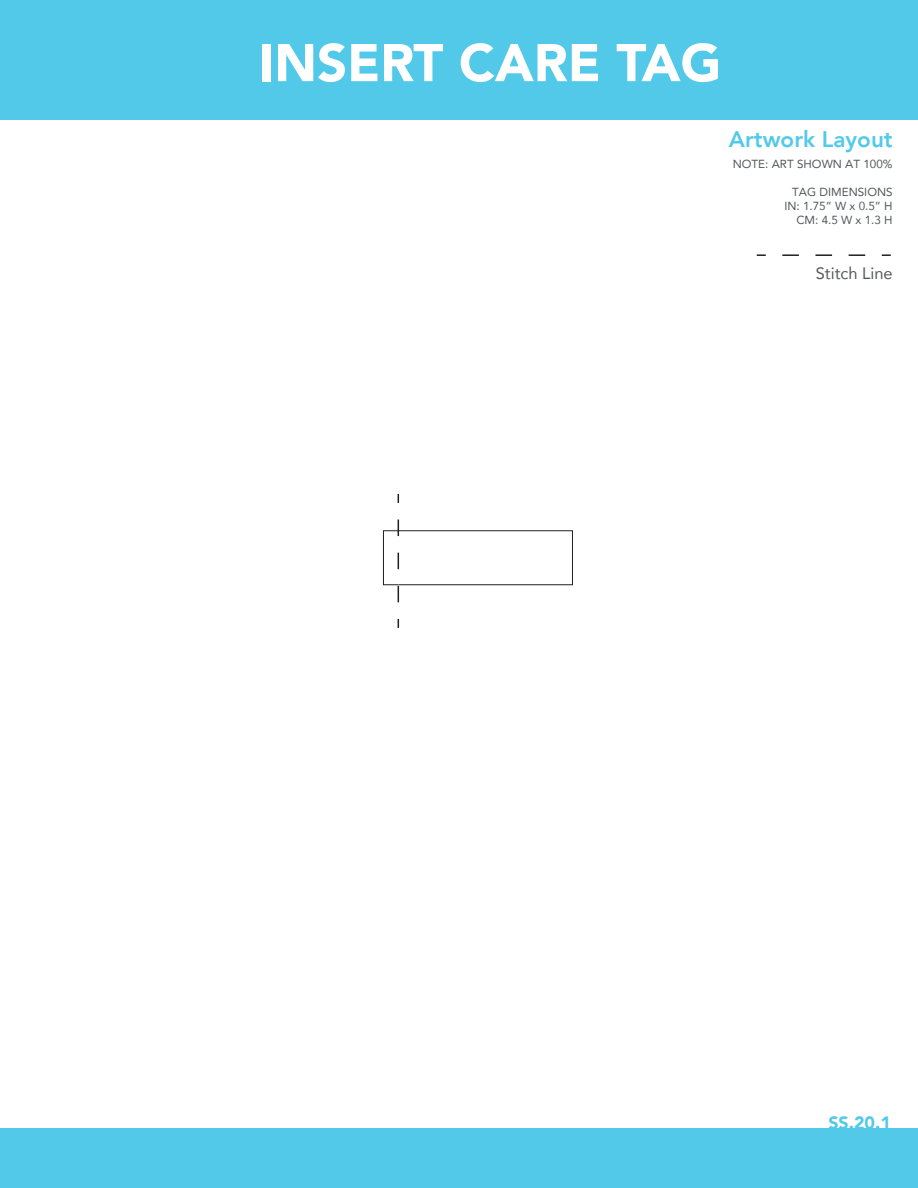
<style>
.page{position:relative;width:918px;height:1188px;background:#fff}
.page>*{position:absolute;margin:0;border:0;box-sizing:border-box;transform-origin:0 0}
.t1{font:900 52.5px "Avenir";color:#fff}
.t2{font:800 22.5px "Avenir";color:#53c9ea}
.t3{font:900 17.85px "Avenir";color:#53c9ea}
.t4{font:16.5px "Avenir";color:#58595b}
.t5{font:11.7px/14px "Avenir";color:#54575a;text-align:right}
</style>
<div class="page">
<div style="left:383px;top:530px;width:190px;height:55px;border:1px solid #231f20"></div>
<svg style="left:398px;top:519px;width:1px;height:84px"></svg>
<svg style="left:757px;top:254px;width:9px;height:2px"></svg>
<svg style="left:782px;top:254px;width:84px;height:2px"></svg>
<svg style="left:882px;top:254px;width:9px;height:2px"></svg>
<div style="left:0;top:1129px;width:918px;height:59px;background:#53c9ea"></div>
<div style="left:0;top:0;width:918px;height:119px;background:#53c9ea"></div>
<h1 class="t1" style="left:259px;top:18px;width:464px">INSERT CARE TAG</h1>
<h2 class="t2" style="left:729px;top:121px;width:165px">Artwork Layout</h2>
<p class="t5" style="left:733px;top:157px;width:161px">NOTE: ART SHOWN AT 100%</p>
<p class="t5" style="left:784px;top:185px;width:110px">TAG DIMENSIONS<br>IN: 1.75” W x 0.5” H<br>CM: 4.5 W x 1.3 H</p>
<h3 class="t4" style="left:816px;top:260px;width:79px">Stitch Line</h3>
<h3 class="t3" style="left:828px;top:1107px;width:64px">SS.20.1</h3>
</div>
